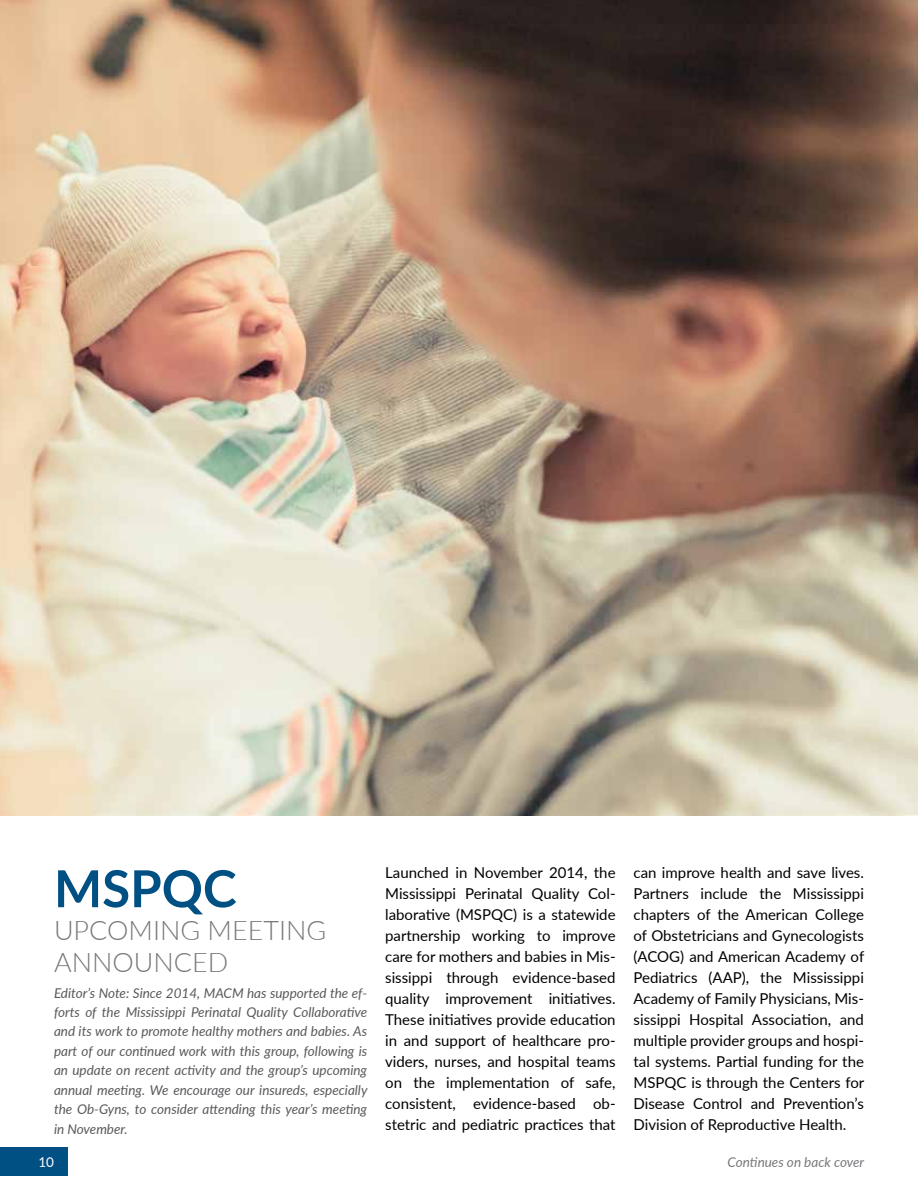
<style>
.page{position:relative;width:918px;height:1188px;background:#fff}
.page>*{position:absolute;margin:0;border:0;box-sizing:border-box;transform-origin:0 0}
.t1{font:700 51px "Lato";color:#005084}
.t2{font:300 27px/32.4px "Lato";color:#77787b}
.t3{font:15px/21px "Lato";color:#000;text-align:justify}
.t4{font:italic 13.5px/19.5px "Lato";color:#58595b;text-align:justify}
.t5{font:italic 13.5px "Lato";color:#77787b}
.t6{font:13.5px "Lato";color:#fff}
</style>
<div class="page">
<img style="left:0;top:0;width:918px;height:815px">
<div style="left:0;top:1148px;width:68px;height:28px;background:#005084"></div>
<h1 class="t1" style="left:54px;top:851px;width:184px">MSPQC</h1>
<h2 class="t2" style="left:54px;top:913px;width:274px">UPCOMING MEETING<br>ANNOUNCED</h2>
<p class="t4" style="left:54px;top:982px;width:315px">Editor’s Note: Since 2014, MACM has supported the ef&shy;forts of the Mississippi Perinatal Quality Collaborative and its work to promote healthy mothers and babies. As part of our continued work with this group, following is an update on recent activity and the group’s upcoming annual meeting. We encourage our insureds, especially the Ob-Gyns, to consider attending this year’s meeting in November.</p>
<p class="t3" style="left:385px;top:862px;width:232px">Launched in November 2014, the Mississippi Perinatal Quality Col&shy;laborative (MSPQC) is a statewide partnership working to improve care for mothers and babies in Mis&shy;sissippi through evidence-based quality improvement initiatives.<br>These initiatives provide education in and support of healthcare pro&shy;viders, nurses, and hospital teams on the implementation of safe, consistent, evidence-based ob&shy;stetric and pediatric practices that</p>
<p class="t3" style="left:634px;top:862px;width:232px">can improve health and save lives.<br>Partners include the Mississippi chapters of the American College of Obstetricians and Gynecologists (ACOG) and American Academy of Pediatrics (AAP), the Mississippi Academy of Family Physicians, Mis&shy;sissippi Hospital Association, and multiple provider groups and hospi&shy;tal systems. Partial funding for the MSPQC is through the Centers for Disease Control and Prevention’s Division of Reproductive Health.</p>
<p class="t6" style="left:38px;top:1153px;width:17px">10</p>
<p class="t5" style="left:728px;top:1153px;width:138px">Continues on back cover</p>
</div>
